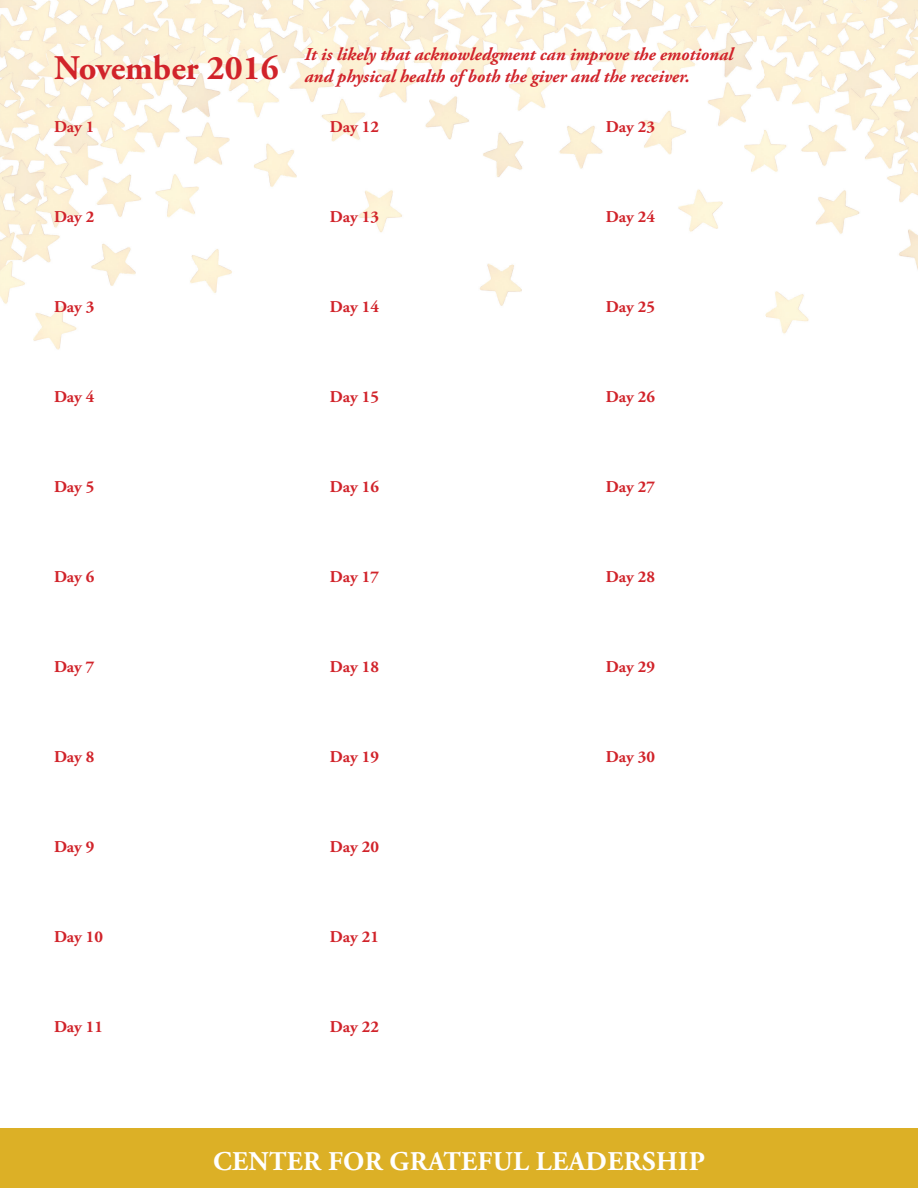
<style>
.page{position:relative;width:918px;height:1188px;background:#fff}
.page>*{position:absolute;margin:0;border:0;box-sizing:border-box;transform-origin:0 0}
.t1{font:700 34.5px "Adobe Garamond Pro";color:#d1232a}
.t2{font:700 27px "Adobe Garamond Pro";letter-spacing:.015em;color:#fff}
.t3{font:italic 700 18px/21.6px "Adobe Garamond Pro";color:#d1232a}
.t4{font:700 16.5px "Adobe Garamond Pro";color:#d1232a}
</style>
<div class="page">
<div style="left:0;top:1129px;width:918px;height:59px;background:#dcb026"></div>
<img style="left:0;top:0;width:918px;height:350px">
<h1 class="t1" style="left:54px;top:48px;width:226px">November 2016</h1>
<p class="t4" style="left:54px;top:117px;width:42px">Day 1</p>
<p class="t3" style="left:304px;top:44px;width:430px">It is likely that acknowledgment can improve the emotional and physical health of both the giver and the receiver.</p>
<p class="t4" style="left:330px;top:117px;width:51px">Day 12</p>
<p class="t4" style="left:606px;top:117px;width:51px">Day 23</p>
<p class="t4" style="left:54px;top:207px;width:42px">Day 2</p>
<p class="t4" style="left:330px;top:207px;width:51px">Day 13</p>
<p class="t4" style="left:606px;top:207px;width:51px">Day 24</p>
<p class="t4" style="left:54px;top:297px;width:42px">Day 3</p>
<p class="t4" style="left:330px;top:297px;width:51px">Day 14</p>
<p class="t4" style="left:606px;top:297px;width:51px">Day 25</p>
<p class="t4" style="left:54px;top:387px;width:42px">Day 4</p>
<p class="t4" style="left:330px;top:387px;width:51px">Day 15</p>
<p class="t4" style="left:606px;top:387px;width:51px">Day 26</p>
<p class="t4" style="left:54px;top:477px;width:42px">Day 5</p>
<p class="t4" style="left:54px;top:567px;width:42px">Day 6</p>
<p class="t4" style="left:330px;top:477px;width:51px">Day 16</p>
<p class="t4" style="left:330px;top:567px;width:51px">Day 17</p>
<p class="t4" style="left:606px;top:477px;width:51px">Day 27</p>
<p class="t4" style="left:606px;top:567px;width:51px">Day 28</p>
<p class="t4" style="left:54px;top:657px;width:42px">Day 7</p>
<p class="t4" style="left:54px;top:747px;width:42px">Day 8</p>
<p class="t4" style="left:330px;top:657px;width:51px">Day 18</p>
<p class="t4" style="left:330px;top:747px;width:51px">Day 19</p>
<p class="t4" style="left:606px;top:657px;width:51px">Day 29</p>
<p class="t4" style="left:606px;top:747px;width:51px">Day 30</p>
<p class="t4" style="left:54px;top:837px;width:42px">Day 9</p>
<p class="t4" style="left:330px;top:837px;width:51px">Day 20</p>
<p class="t4" style="left:54px;top:927px;width:51px">Day 10</p>
<p class="t4" style="left:54px;top:1017px;width:51px">Day 11</p>
<p class="t4" style="left:330px;top:927px;width:51px">Day 21</p>
<p class="t4" style="left:330px;top:1017px;width:51px">Day 22</p>
<h2 class="t2" style="left:213px;top:1145px;width:493px">CENTER FOR GRATEFUL LEADERSHIP</h2>
</div>
